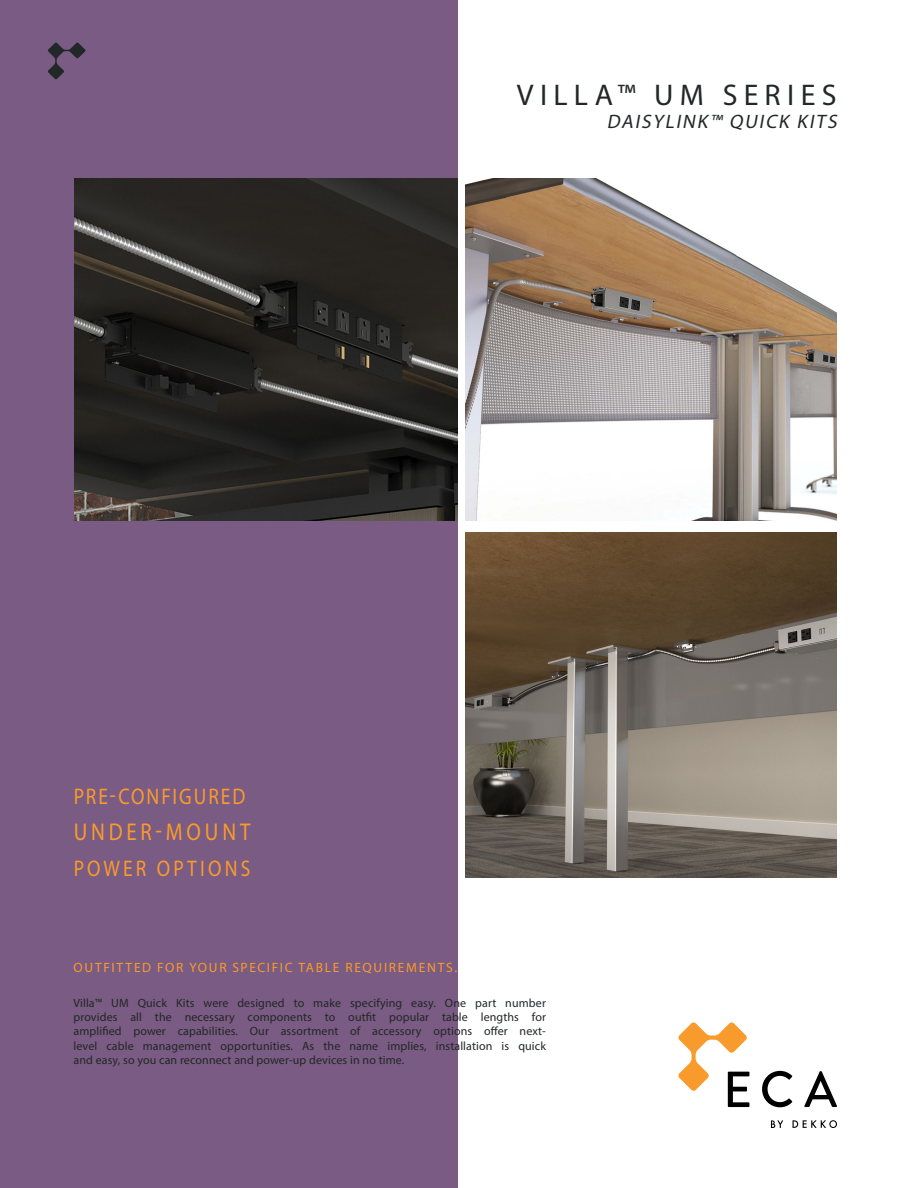
<style>
.page{position:relative;width:918px;height:1188px;background:#fff}
.page>*{position:absolute;margin:0;border:0;box-sizing:border-box;transform-origin:0 0}
.t1{font:30px "Myriad Pro";letter-spacing:.21em;color:#222727}
.t2{font:24.3px "Myriad Pro";letter-spacing:.185em;color:#f99b2c;scale:.86 1}
.t3{font:22.65px "Myriad Pro";letter-spacing:.105em;color:#f99b2c;scale:.86 1}
.t4{font:22.65px "Myriad Pro";letter-spacing:.165em;color:#f99b2c;scale:.86 1}
.t5{font:italic 19.5px "Myriad Pro";color:#222727}
.t6{font:13.5px "Myriad Pro";letter-spacing:.125em;color:#f99b2c}
.t7{font:12px/14.4px "Myriad Pro";letter-spacing:.01em;color:#222727;text-align:justify}
</style>
<div class="page">
<div style="left:0;top:0;width:458px;height:1188px;background:#7a5b83"></div>
<svg style="left:762px;top:1071px;width:30px;height:36px"></svg>
<svg style="left:804px;top:1071px;width:33px;height:36px"></svg>
<svg style="left:678px;top:1022px;width:71px;height:85px"></svg>
<svg style="left:793px;top:1120px;width:44px;height:8px"></svg>
<svg style="left:771px;top:1120px;width:12px;height:8px"></svg>
<img style="left:465px;top:178px;width:372px;height:343px">
<img style="left:75px;top:178px;width:382px;height:343px">
<img style="left:465px;top:532px;width:372px;height:346px">
<svg style="left:48px;top:42px;width:38px;height:37px"></svg>
<p class="t3" style="left:74px;top:782px;width:201px">PRE-CONFIGURED</p>
<p class="t2" style="left:74px;top:817px;width:207px">UNDER-MOUNT</p>
<p class="t4" style="left:74px;top:854px;width:207px">POWER OPTIONS</p>
<p class="t1" style="left:517px;top:76px;width:321px">VILLA™ UM SERIES</p>
<p class="t5" style="left:607px;top:110px;width:236px">DAISYLINK™ QUICK KITS</p>
<p class="t6" style="left:74px;top:960px;width:385px">OUTFITTED FOR YOUR SPECIFIC TABLE REQUIREMENTS.</p>
<p class="t7" style="left:74px;top:995px;width:474px">Villa™ UM Quick Kits were designed to make specifying easy. One part number provides all the necessary components to outfit popular table lengths for amplified power capabilities. Our assortment of accessory options offer next&shy;level cable management opportunities. As the name implies, installation is quick and easy, so you can reconnect and power-up devices in no time.</p>
</div>
